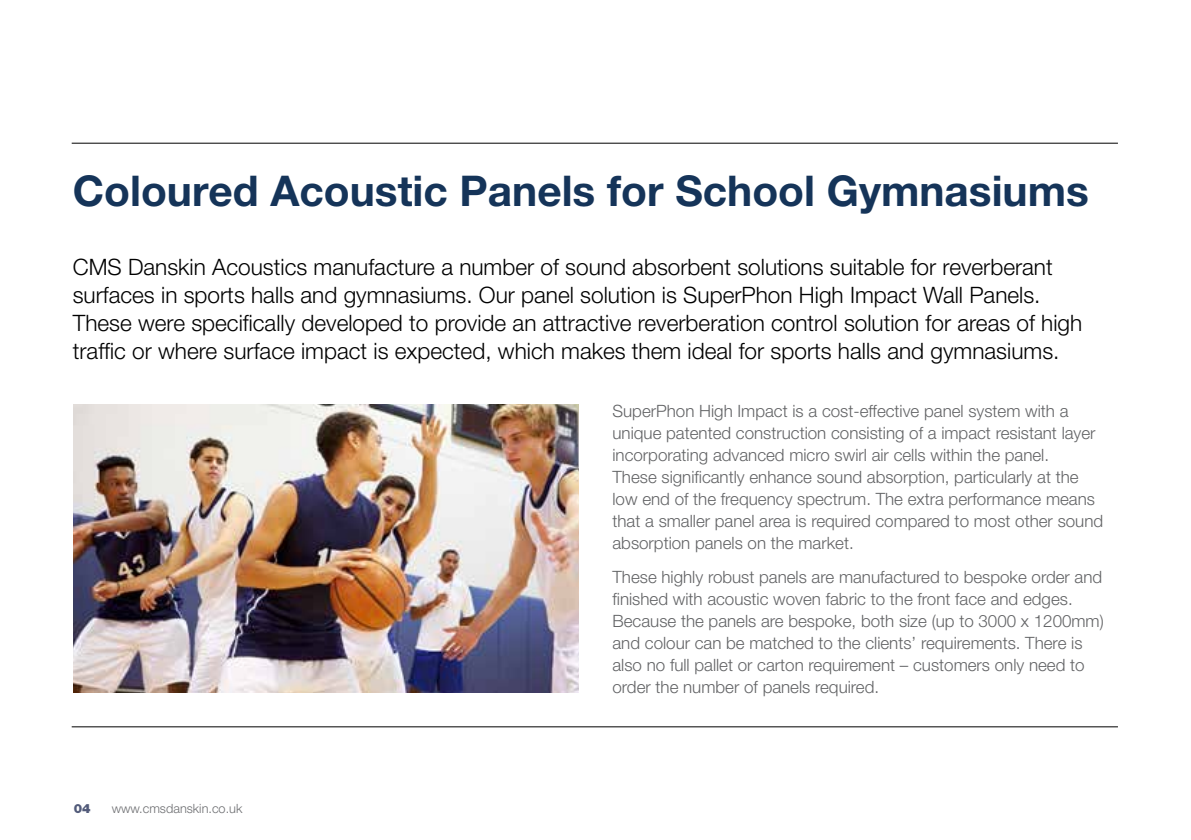
<style>
.page{position:relative;width:1191px;height:840px;background:#fff}
.page>*{position:absolute;margin:0;border:0;box-sizing:border-box;transform-origin:0 0}
.t1{font:700 42.4px "Helvetica Neue LT Pro";color:#153459}
.t2{font:300 22.6px/28.2px "Helvetica Neue LT Pro";color:#000}
.t3{font:300 17px/22px "Helvetica Neue LT Pro";color:#636466}
.t4{font:300 12.8px "Helvetica Neue LT Pro";color:#6d6e71}
.t5{font:900 12.8px "Helvetica Neue LT Pro";color:#525b7a}
</style>
<div class="page">
<hr style="left:72px;top:143px;width:1046px;height:1px;background:#000">
<hr style="left:72px;top:726px;width:1046px;height:1px;background:#000">
<img style="left:74px;top:404px;width:504px;height:288px">
<h1 class="t1" style="left:73px;top:165px;width:1017px">Coloured Acoustic Panels for School Gymnasiums</h1>
<p class="t2" style="left:73px;top:252px;width:1011px">CMS Danskin Acoustics manufacture a number of sound absorbent solutions suitable for reverberant surfaces in sports halls and gymnasiums. Our panel solution is SuperPhon High Impact Wall Panels.<br>These were specifically developed to provide an attractive reverberation control solution for areas of high traffic or where surface impact is expected, which makes them ideal for sports halls and gymnasiums.</p>
<p class="t5" style="left:74px;top:800px;width:18px">04</p>
<p class="t4" style="left:112px;top:800px;width:132px">www.cmsdanskin.co.uk</p>
<p class="t3" style="left:612px;top:399px;width:492px">SuperPhon High Impact is a cost-effective panel system with a unique patented construction consisting of a impact resistant layer incorporating advanced micro swirl air cells within the panel.<br>These significantly enhance sound absorption, particularly at the low end of the frequency spectrum. The extra performance means that a smaller panel area is required compared to most other sound absorption panels on the market.</p>
<p class="t3" style="left:612px;top:565px;width:493px">These highly robust panels are manufactured to bespoke order and finished with acoustic woven fabric to the front face and edges.<br>Because the panels are bespoke, both size (up to 3000 x 1200mm) and colour can be matched to the clients’ requirements. There is also no full pallet or carton requirement – customers only need to order the number of panels required.</p>
</div>
